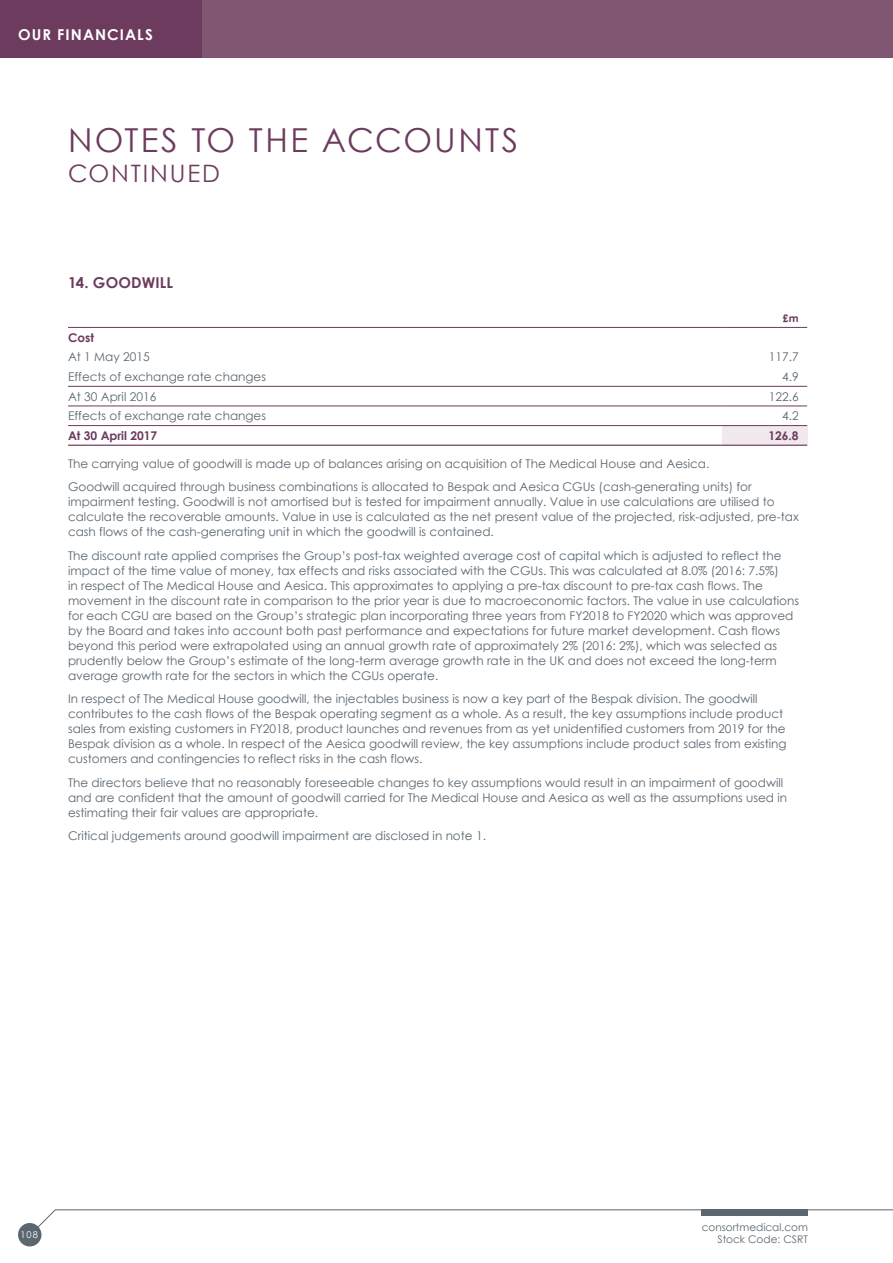
<style>
.page{position:relative;width:893px;height:1263px;background:#fff}
.page>*{position:absolute;margin:0;border:0;box-sizing:border-box;transform-origin:0 0}
.t1{font:33px "Century Gothic";letter-spacing:.07em;color:#6c3b5d}
.t2{font:24px "Century Gothic";letter-spacing:.075em;color:#6c3b5d}
.t3{font:700 15px "Century Gothic";letter-spacing:.07em;color:#fff}
.t4{font:700 15px "Century Gothic";letter-spacing:.01em;color:#6c3b5d}
.t5{font:12px/15px "Century Gothic";color:#5a6670}
.t6{font:700 12px "Century Gothic";color:#6c3b5d}
.t7{font:10.5px/11.2px "Century Gothic";color:#5a6670;text-align:right}
.t8{font:700 10.5px "Century Gothic";color:#6c3b5d}
.t9{font:9.3px "Century Gothic";color:#fff}
</style>
<div class="page">
<div style="left:0;top:0;width:893px;height:57px;background:#815673"></div>
<div style="left:0;top:0;width:201px;height:57px;background:#6c3b5d"></div>
<svg style="left:33px;top:1209px;width:860px;height:24px"></svg>
<div style="left:701px;top:1209px;width:107px;height:7px;background:#5a6670"></div>
<div style="left:18px;top:1223px;width:23px;height:23px;background:#5a6670;border-radius:50%"></div>
<div style="left:722px;top:426px;width:85px;height:19px;background:#f2e9ee"></div>
<hr style="left:68px;top:327px;width:654px;height:1px;background:#6c3b5d">
<hr style="left:722px;top:327px;width:85px;height:1px;background:#6c3b5d">
<hr style="left:68px;top:386px;width:654px;height:1px;background:#6c3b5d">
<hr style="left:722px;top:386px;width:85px;height:1px;background:#6c3b5d">
<hr style="left:68px;top:445px;width:654px;height:1px;background:#6c3b5d">
<hr style="left:722px;top:445px;width:85px;height:1px;background:#6c3b5d">
<hr style="left:722px;top:425px;width:85px;height:1px;background:#6c3b5d">
<hr style="left:68px;top:425px;width:654px;height:1px;background:#6c3b5d">
<hr style="left:68px;top:406px;width:654px;height:1px;background:#6c3b5d">
<hr style="left:722px;top:406px;width:85px;height:1px;background:#6c3b5d">
<p class="t3" style="left:18px;top:23px;width:136px">OUR FINANCIALS</p>
<h1 class="t1" style="left:68px;top:117px;width:452px">NOTES TO THE ACCOUNTS</h1>
<h2 class="t2" style="left:68px;top:157px;width:154px">CONTINUED</h2>
<p class="t4" style="left:68px;top:271px;width:107px">14. GOODWILL</p>
<p class="t8" style="left:783px;top:310px;width:17px">£m</p>
<p class="t6" style="left:68px;top:328px;width:27px">Cost</p>
<p class="t5" style="left:68px;top:349px;width:83px">At 1 May 2015</p>
<p class="t5" style="left:769px;top:349px;width:31px">117.7</p>
<p class="t5" style="left:68px;top:369px;width:200px">Effects of exchange rate changes</p>
<p class="t5" style="left:782px;top:369px;width:18px">4.9</p>
<p class="t5" style="left:68px;top:389px;width:90px">At 30 April 2016</p>
<p class="t5" style="left:769px;top:389px;width:31px">122.6</p>
<p class="t5" style="left:68px;top:408px;width:200px">Effects of exchange rate changes</p>
<p class="t5" style="left:782px;top:408px;width:18px">4.2</p>
<p class="t6" style="left:68px;top:426px;width:91px">At 30 April 2017</p>
<p class="t6" style="left:768px;top:426px;width:32px">126.8</p>
<p class="t5" style="left:68px;top:451px;width:685px;line-height:23.5px">The carrying value of goodwill is made up of balances arising on acquisition of The Medical House and Aesica.<br>Goodwill acquired through business combinations is allocated to Bespak and Aesica CGUs (cash-generating units) for</p>
<p class="t5" style="left:68px;top:494px;width:732px">impairment testing. Goodwill is not amortised but is tested for impairment annually. Value in use calculations are utilised to calculate the recoverable amounts. Value in use is calculated as the net present value of the projected, risk-adjusted, pre-tax cash flows of the cash-generating unit in which the goodwill is contained.</p>
<p class="t5" style="left:68px;top:548px;width:732px">The discount rate applied comprises the Group’s post-tax weighted average cost of capital which is adjusted to reflect the impact of the time value of money, tax effects and risks associated with the CGUs. This was calculated at 8.0% (2016: 7.5%)<br>in respect of The Medical House and Aesica. This approximates to applying a pre-tax discount to pre-tax cash flows. The movement in the discount rate in comparison to the prior year is due to macroeconomic factors. The value in use calculations for each CGU are based on the Group’s strategic plan incorporating three years from FY2018 to FY2020 which was approved by the Board and takes into account both past performance and expectations for future market development. Cash flows beyond this period were extrapolated using an annual growth rate of approximately 2% (2016: 2%), which was selected as prudently below the Group’s estimate of the long-term average growth rate in the UK and does not exceed the long-term average growth rate for the sectors in which the CGUs operate.</p>
<p class="t5" style="left:68px;top:691px;width:720px">In respect of The Medical House goodwill, the injectables business is now a key part of the Bespak division. The goodwill contributes to the cash flows of the Bespak operating segment as a whole. As a result, the key assumptions include product sales from existing customers in FY2018, product launches and revenues from as yet unidentified customers from 2019 for the Bespak division as a whole. In respect of the Aesica goodwill review, the key assumptions include product sales from existing customers and contingencies to reflect risks in the cash flows.</p>
<p class="t5" style="left:68px;top:775px;width:721px">The directors believe that no reasonably foreseeable changes to key assumptions would result in an impairment of goodwill and are confident that the amount of goodwill carried for The Medical House and Aesica as well as the assumptions used in estimating their fair values are appropriate.</p>
<p class="t5" style="left:68px;top:828px;width:419px">Critical judgements around goodwill impairment are disclosed in note 1.</p>
<p class="t9" style="left:21px;top:1228px;width:19px">108</p>
<p class="t7" style="left:702px;top:1222px;width:108px">consortmedical.com<br>Stock Code: CSRT</p>
</div>
